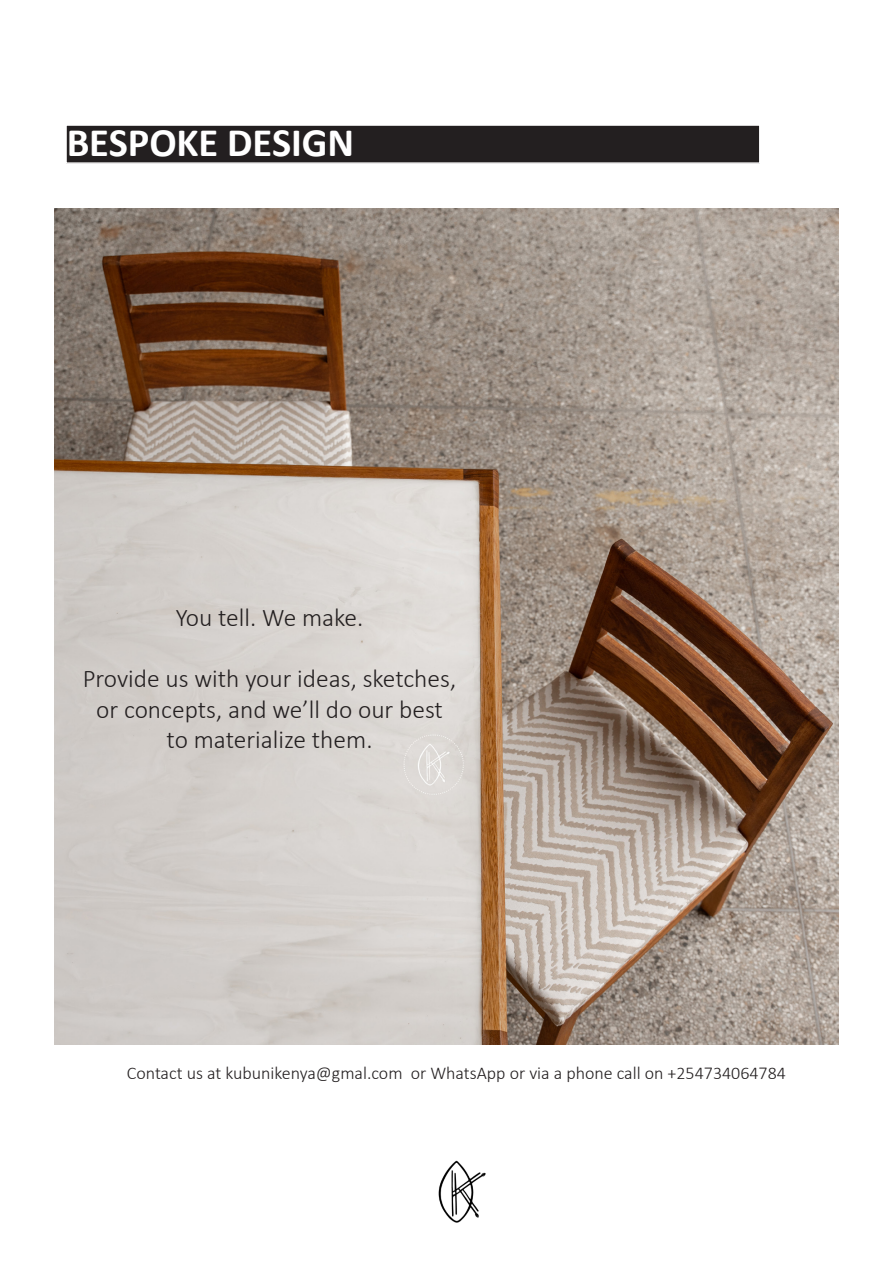
<style>
.page{position:relative;width:893px;height:1263px;background:#fff}
.page>*{position:absolute;margin:0;border:0;box-sizing:border-box;transform-origin:0 0}
.t1{font:700 40.5px "Calibri";letter-spacing:-.005em;color:#fff}
.t2{font:300 25.5px/30.6px "Calibri";color:#231f20;text-align:center}
.t3{font:300 18px "Calibri";color:#231f20}
</style>
<div class="page">
<img style="left:54px;top:209px;width:785px;height:835px">
<div style="left:66px;top:125px;width:694px;height:38px;background:#231f20"></div>
<div style="left:65px;top:124px;width:695px;height:40px;border:2px solid #fff"></div>
<img style="left:438px;top:1160px;width:48px;height:63px">
<p class="t1" style="left:67px;top:114px;width:289px">BESPOKE DESIGN</p>
<p class="t2" style="left:176px;top:602px;width:189px">You tell. We make.</p>
<p class="t2" style="left:83px;top:663px;width:375px">Provide us with your ideas, sketches, or concepts, and we’ll do our best to materialize them.</p>
<p class="t3" style="left:127px;top:1062px;width:661px">Contact us at kubunikenya@gmal.com or WhatsApp or via a phone call on +254734064784</p>
</div>
